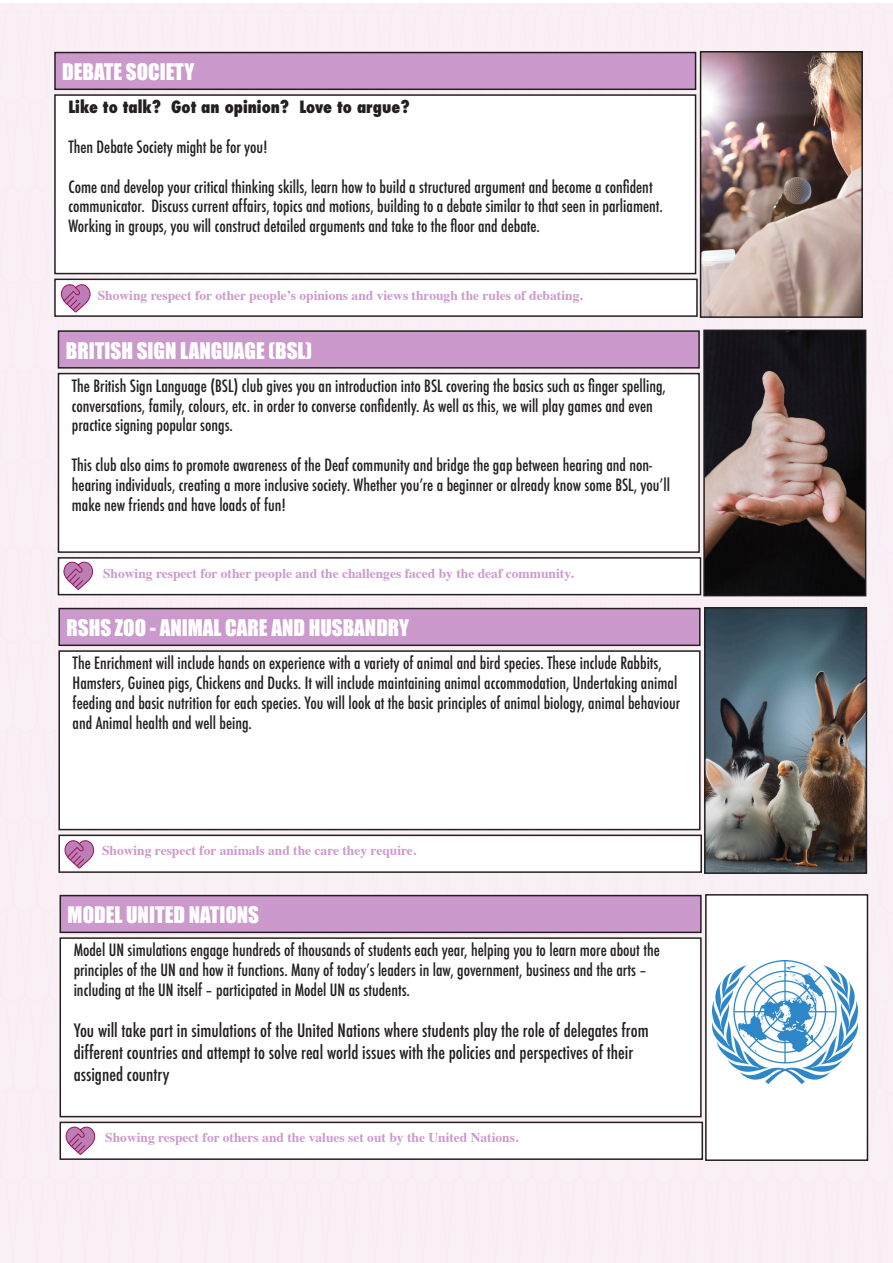
<style>
.page{position:relative;width:893px;height:1263px;background:#fff}
.page>*{position:absolute;margin:0;border:0;box-sizing:border-box;transform-origin:0 0}
.t1{font:21px "Impact";color:#fff}
.t2{font:500 condensed 18px/21.6px "Futura";color:#231f20}
.t3{font:500 condensed 16.5px/19.8px "Futura";color:#231f20}
.t4{font:800 condensed 16.5px "Futura";color:#231f20}
.t5{font:700 13.5px "Times";color:#c9c}
</style>
<div class="page">
<div style="left:0;top:3px;width:893px;height:1260px;background:#f9f0f6"></div>
<div style="left:55px;top:53px;width:641px;height:36px;background:#c9c"></div>
<div style="left:54px;top:52px;width:642px;height:38px;border:2px solid #231f20"></div>
<div style="left:55px;top:95px;width:641px;height:179px;background:#fff"></div>
<div style="left:54px;top:94px;width:642px;height:180px;border:2px solid #231f20"></div>
<div style="left:55px;top:279px;width:642px;height:37px;background:#fff"></div>
<div style="left:54px;top:279px;width:644px;height:38px;border:2px solid #231f20"></div>
<img style="left:703px;top:54px;width:157px;height:261px">
<div style="left:700px;top:51px;width:163px;height:267px;border:2px solid #231f20"></div>
<div style="left:58px;top:331px;width:641px;height:37px;background:#c9c"></div>
<div style="left:58px;top:330px;width:642px;height:39px;border:2px solid #231f20"></div>
<div style="left:58px;top:374px;width:641px;height:178px;background:#fff"></div>
<div style="left:58px;top:373px;width:642px;height:180px;border:2px solid #231f20"></div>
<div style="left:58px;top:558px;width:642px;height:37px;background:#fff"></div>
<div style="left:58px;top:557px;width:643px;height:38px;border:2px solid #231f20"></div>
<img style="left:706px;top:333px;width:157px;height:260px">
<div style="left:703px;top:330px;width:163px;height:266px;border:2px solid #231f20"></div>
<div style="left:59px;top:608px;width:641px;height:37px;background:#c9c"></div>
<div style="left:58px;top:608px;width:643px;height:38px;border:2px solid #231f20"></div>
<div style="left:59px;top:651px;width:641px;height:178px;background:#fff"></div>
<div style="left:58px;top:650px;width:643px;height:180px;border:2px solid #231f20"></div>
<div style="left:59px;top:835px;width:642px;height:37px;background:#fff"></div>
<div style="left:58px;top:834px;width:644px;height:39px;border:2px solid #231f20"></div>
<img style="left:707px;top:610px;width:157px;height:261px">
<div style="left:704px;top:607px;width:163px;height:267px;border:2px solid #231f20"></div>
<div style="left:60px;top:895px;width:641px;height:37px;background:#c9c"></div>
<div style="left:60px;top:895px;width:642px;height:38px;border:2px solid #231f20"></div>
<div style="left:60px;top:938px;width:641px;height:178px;background:#fff"></div>
<div style="left:60px;top:937px;width:642px;height:180px;border:2px solid #231f20"></div>
<div style="left:60px;top:1122px;width:642px;height:37px;background:#fff"></div>
<div style="left:60px;top:1121px;width:643px;height:39px;border:2px solid #231f20"></div>
<div style="left:706px;top:895px;width:161px;height:265px;background:#fff"></div>
<img style="left:712px;top:960px;width:146px;height:123px">
<div style="left:705px;top:894px;width:163px;height:267px;border:2px solid #231f20"></div>
<svg style="left:61px;top:284px;width:29px;height:28px"></svg>
<svg style="left:64px;top:561px;width:29px;height:29px"></svg>
<svg style="left:65px;top:840px;width:29px;height:28px"></svg>
<svg style="left:66px;top:1126px;width:29px;height:29px"></svg>
<p class="t1" style="left:62px;top:56px;width:134px">DEBATE SOCIETY</p>
<p class="t4" style="left:68px;top:96px;width:343px">Like to talk? Got an opinion? Love to argue?</p>
<p class="t3" style="left:68px;top:137px;width:201px">Then Debate Society might be for you!</p>
<p class="t3" style="left:68px;top:177px;width:596px">Come and develop your critical thinking skills, learn how to build a structured argument and become a confident communicator. Discuss current affairs, topics and motions, building to a debate similar to that seen in parliament.<br>Working in groups, you will construct detailed arguments and take to the floor and debate.</p>
<p class="t5" style="left:98px;top:282px;width:486px">Showing respect for other people’s opinions and views through the rules of debating.</p>
<p class="t1" style="left:66px;top:334px;width:248px">BRITISH SIGN LANGUAGE (BSL)</p>
<p class="t3" style="left:72px;top:376px;width:596px">The British Sign Language (BSL) club gives you an introduction into BSL covering the basics such as finger spelling, conversations, family, colours, etc. in order to converse confidently. As well as this, we will play games and even practice signing popular songs.</p>
<p class="t3" style="left:72px;top:455px;width:600px">This club also aims to promote awareness of the Deaf community and bridge the gap between hearing and non&shy;hearing individuals, creating a more inclusive society. Whether you’re a beginner or already know some BSL, you’ll make new friends and have loads of fun!</p>
<p class="t5" style="left:103px;top:561px;width:472px">Showing respect for other people and the challenges faced by the deaf community.</p>
<p class="t1" style="left:67px;top:612px;width:344px">RSHS ZOO - ANIMAL CARE AND HUSBANDRY</p>
<p class="t3" style="left:73px;top:653px;width:609px">The Enrichment will include hands on experience with a variety of animal and bird species. These include Rabbits, Hamsters, Guinea pigs, Chickens and Ducks. It will include maintaining animal accommodation, Undertaking animal feeding and basic nutrition for each species. You will look at the basic principles of animal biology, animal behaviour and Animal health and well being.</p>
<p class="t5" style="left:102px;top:837px;width:316px">Showing respect for animals and the care they require.</p>
<p class="t1" style="left:68px;top:899px;width:193px">MODEL UNITED NATIONS</p>
<p class="t3" style="left:74px;top:940px;width:588px">Model UN simulations engage hundreds of thousands of students each year, helping you to learn more about the principles of the UN and how it functions. Many of today’s leaders in law, government, business and the arts – including at the UN itself – participated in Model UN as students.</p>
<p class="t2" style="left:74px;top:1020px;width:577px">You will take part in simulations of the United Nations where students play the role of delegates from different countries and attempt to solve real world issues with the policies and perspectives of their assigned country</p>
<p class="t5" style="left:105px;top:1125px;width:415px">Showing respect for others and the values set out by the United Nations.</p>
</div>
